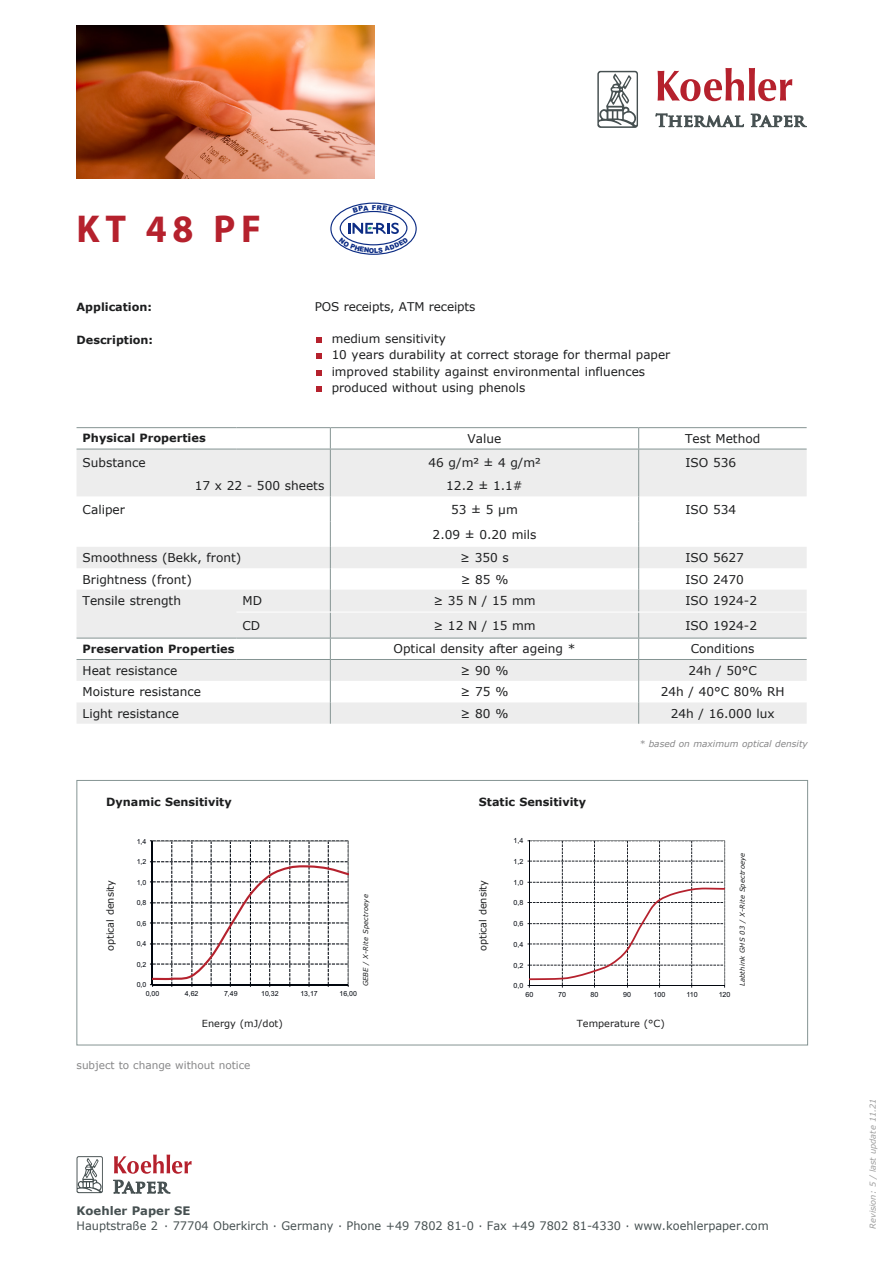
<style>
.page{position:relative;width:893px;height:1263px;background:#fff}
.page>*{position:absolute;margin:0;border:0;box-sizing:border-box;transform-origin:0 0}
.t1{font:700 39px "Myriad Pro";color:#b5212d}
.t2{font:12.15px "Verdana 2";color:#1d1e1f}
.t3{font:12.15px "Verdana";color:#1d1e1f}
.t4{font:12px/16.5px "Verdana 2";color:#1d1e1f}
.t5{font:11.7px/15px "Verdana";color:#465051}
.t6{font:700 11.4px "Verdana";color:#1d1e1f}
.t7{font:700 11.25px "Verdana";color:#1d1e1f}
.t8{font:10.5px "Verdana 2";color:#878788}
.t9{font:9.75px "Verdana 2";color:#1d1e1f}
.t10{font:italic 9px "Verdana";color:#878788}
.t11{font:italic 8.25px "Verdana";color:#9e9e9e}
.t12{font:7.05px "Arial";color:#01060e}
.t13{font:900 6.9px "Arial";color:#0c2c84}
.t14{font:italic 6.75px "Verdana";letter-spacing:.025em;color:#1d1e1f}
.s1{font-family:"Verdana 2"}
.s2{font-weight:700}
</style>
<div class="page">
<hr style="left:77px;top:427px;width:159px;height:1px;background:#859493">
<hr style="left:236px;top:427px;width:94px;height:1px;background:#859493">
<hr style="left:330px;top:427px;width:309px;height:1px;background:#859493">
<hr style="left:639px;top:427px;width:168px;height:1px;background:#859493">
<svg style="left:77px;top:428px;width:730px;height:296px"></svg>
<hr style="left:236px;top:612px;width:94px;height:1px;background:#fff">
<hr style="left:330px;top:612px;width:309px;height:1px;background:#fff">
<hr style="left:639px;top:612px;width:168px;height:1px;background:#fff">
<svg style="left:316px;top:337px;width:6px;height:6px"></svg>
<svg style="left:316px;top:353px;width:6px;height:6px"></svg>
<svg style="left:316px;top:370px;width:6px;height:6px"></svg>
<svg style="left:316px;top:386px;width:6px;height:6px"></svg>
<svg style="left:77px;top:1156px;width:26px;height:37px"></svg>
<svg style="left:114px;top:1154px;width:77px;height:20px"></svg>
<svg style="left:113px;top:1180px;width:57px;height:13px"></svg>
<img style="left:77px;top:26px;width:297px;height:153px">
<svg style="left:597px;top:71px;width:41px;height:57px"></svg>
<svg style="left:751px;top:114px;width:56px;height:14px"></svg>
<svg style="left:658px;top:68px;width:134px;height:33px"></svg>
<svg style="left:656px;top:113px;width:88px;height:14px"></svg>
<div style="left:330px;top:203px;width:87px;height:52px;border:1px solid #0c2c84;border-radius:50%"></div>
<div style="left:77px;top:780px;width:731px;height:265px;border:1px solid #859493"></div>
<svg style="left:150px;top:840px;width:199px;height:147px"></svg>
<svg style="left:527px;top:840px;width:198px;height:147px"></svg>
<svg style="left:353px;top:205px;width:16px;height:8px"></svg>
<svg style="left:377px;top:205px;width:16px;height:7px"></svg>
<svg style="left:339px;top:223px;width:70px;height:30px"></svg>
<h1 class="t1" style="left:77px;top:203px;width:186px">KT 48 PF</h1>
<p class="t13" style="left:372px;top:202px;width:6px">F</p>
<p class="t7" style="left:77px;top:299px;width:77px">Application:</p>
<p class="t4" style="left:315px;top:298px;width:162px">POS receipts, ATM receipts</p>
<p class="t7" style="left:77px;top:332px;width:78px">Description:</p>
<p class="t4" style="left:332px;top:330px;width:340px">medium sensitivity<br>10 years durability at correct storage for thermal paper improved stability against environmental influences produced without using phenols</p>
<p class="t6" style="left:83px;top:430px;width:125px">Physical Properties</p>
<p class="t2" style="left:468px;top:430px;width:35px">Value</p>
<p class="t2" style="left:685px;top:430px;width:77px">Test Method</p>
<p class="t2" style="left:83px;top:454px;width:65px">Substance</p>
<p class="t3" style="left:428px;top:454px;width:114px"><span class="s1">46</span> g/m2 ± <span class="s1">4</span> g/m2</p>
<p class="t2" style="left:685px;top:454px;width:52px">ISO 536</p>
<p class="t2" style="left:195px;top:477px;width:131px">17 x 22 - 500 sheets</p>
<p class="t3" style="left:446px;top:477px;width:78px">12.2 ± 1.1#</p>
<p class="t2" style="left:83px;top:501px;width:44px">Caliper</p>
<p class="t3" style="left:451px;top:501px;width:68px">53 ± 5 μm</p>
<p class="t2" style="left:685px;top:501px;width:52px">ISO 534</p>
<p class="t3" style="left:433px;top:526px;width:105px">2.09 ± 0.20 mils</p>
<p class="t2" style="left:83px;top:549px;width:160px">Smoothness (Bekk, front)</p>
<p class="t3" style="left:460px;top:549px;width:50px">≥ 350 s</p>
<p class="t2" style="left:685px;top:549px;width:60px">ISO 5627</p>
<p class="t2" style="left:83px;top:571px;width:111px">Brightness (front)</p>
<p class="t3" style="left:461px;top:571px;width:49px">≥ 85 %</p>
<p class="t2" style="left:685px;top:571px;width:60px">ISO 2470</p>
<p class="t2" style="left:83px;top:593px;width:100px">Tensile strength</p>
<p class="t2" style="left:242px;top:593px;width:21px">MD</p>
<p class="t3" style="left:433px;top:593px;width:104px">≥ 35 N / 15 mm</p>
<p class="t2" style="left:685px;top:593px;width:73px">ISO 1924-2</p>
<p class="t2" style="left:242px;top:617px;width:19px">CD</p>
<p class="t3" style="left:433px;top:617px;width:104px">≥ 12 N / 15 mm</p>
<p class="t2" style="left:685px;top:617px;width:73px">ISO 1924-2</p>
<p class="t6" style="left:83px;top:641px;width:153px">Preservation Properties</p>
<p class="t2" style="left:394px;top:641px;width:183px">Optical density after ageing *</p>
<p class="t2" style="left:691px;top:641px;width:65px">Conditions</p>
<p class="t2" style="left:83px;top:662px;width:96px">Heat resistance</p>
<p class="t3" style="left:461px;top:662px;width:49px">≥ 90 %</p>
<p class="t2" style="left:688px;top:662px;width:70px">24h / 50°C</p>
<p class="t2" style="left:83px;top:683px;width:120px">Moisture resistance</p>
<p class="t3" style="left:461px;top:683px;width:49px">≥ 75 %</p>
<p class="t3" style="left:661px;top:683px;width:125px">24h / 40°C 80% RH</p>
<p class="t2" style="left:83px;top:705px;width:98px">Light resistance</p>
<p class="t3" style="left:461px;top:705px;width:49px">≥ 80 %</p>
<p class="t2" style="left:671px;top:705px;width:105px">24h / 16.000 lux</p>
<p class="t7" style="left:106px;top:794px;width:127px">Dynamic Sensitivity</p>
<p class="t7" style="left:479px;top:794px;width:109px">Static Sensitivity</p>
<p class="t12" style="left:137px;top:837px;width:11px">1,4</p>
<p class="t12" style="left:513px;top:836px;width:11px">1,4</p>
<p class="t10" style="left:639px;top:737px;width:170px">* based on maximum optical density</p>
<p class="t12" style="left:137px;top:857px;width:11px">1,2</p>
<p class="t12" style="left:137px;top:878px;width:11px">1,0</p>
<p class="t9" style="left:104px;top:951px;width:73px;rotate:-90deg">optical density</p>
<p class="t9" style="left:476px;top:951px;width:73px;rotate:-90deg">optical density</p>
<p class="t14" style="left:361px;top:986px;width:94px;rotate:-90deg">GEBE / X-Rite Spectroeye</p>
<p class="t12" style="left:137px;top:898px;width:11px">0,8</p>
<p class="t12" style="left:137px;top:919px;width:11px">0,6</p>
<p class="t12" style="left:137px;top:939px;width:11px">0,4</p>
<p class="t12" style="left:137px;top:960px;width:11px">0,2</p>
<p class="t12" style="left:137px;top:980px;width:11px">0,0</p>
<p class="t12" style="left:146px;top:989px;width:15px">0,00</p>
<p class="t12" style="left:185px;top:989px;width:15px">4,62</p>
<p class="t12" style="left:224px;top:989px;width:15px">7,49</p>
<p class="t12" style="left:261px;top:989px;width:19px">10,32</p>
<p class="t12" style="left:300px;top:989px;width:19px">13,17</p>
<p class="t12" style="left:339px;top:989px;width:19px">16,00</p>
<p class="t12" style="left:513px;top:857px;width:11px">1,2</p>
<p class="t12" style="left:513px;top:878px;width:11px">1,0</p>
<p class="t12" style="left:513px;top:898px;width:11px">0,8</p>
<p class="t12" style="left:513px;top:919px;width:11px">0,6</p>
<p class="t12" style="left:513px;top:940px;width:11px">0,4</p>
<p class="t12" style="left:513px;top:960px;width:11px">0,2</p>
<p class="t12" style="left:513px;top:981px;width:11px">0,0</p>
<p class="t12" style="left:525px;top:990px;width:9px">60</p>
<p class="t12" style="left:558px;top:990px;width:9px">70</p>
<p class="t12" style="left:591px;top:990px;width:9px">80</p>
<p class="t12" style="left:623px;top:990px;width:9px">90</p>
<p class="t12" style="left:654px;top:990px;width:13px">100</p>
<p class="t12" style="left:686px;top:990px;width:13px">110</p>
<p class="t12" style="left:719px;top:990px;width:13px">120</p>
<p class="t14" style="left:738px;top:986px;width:135px;rotate:-90deg">Labthink GHS 03 / X-Rite Spectroeye</p>
<p class="t9" style="left:202px;top:1016px;width:82px">Energy (mJ/dot)</p>
<p class="t9" style="left:577px;top:1016px;width:89px">Temperature (°C)</p>
<p class="t8" style="left:77px;top:1058px;width:175px">subject to change without notice</p>
<p class="t5" style="left:77px;top:1203px;width:694px"><span class="s2">Koehler Paper SE<br></span><span class="s1">Hauptstraße 2</span> · 77704 Oberkirch · Germany · Phone +49 7802 81-0 · Fax +49 7802 81-4330 · www.koehlerpaper.com</p>
<p class="t11" style="left:867px;top:1229px;width:132px;rotate:-90deg">Revision: 5 / last update 11.21</p>
</div>
